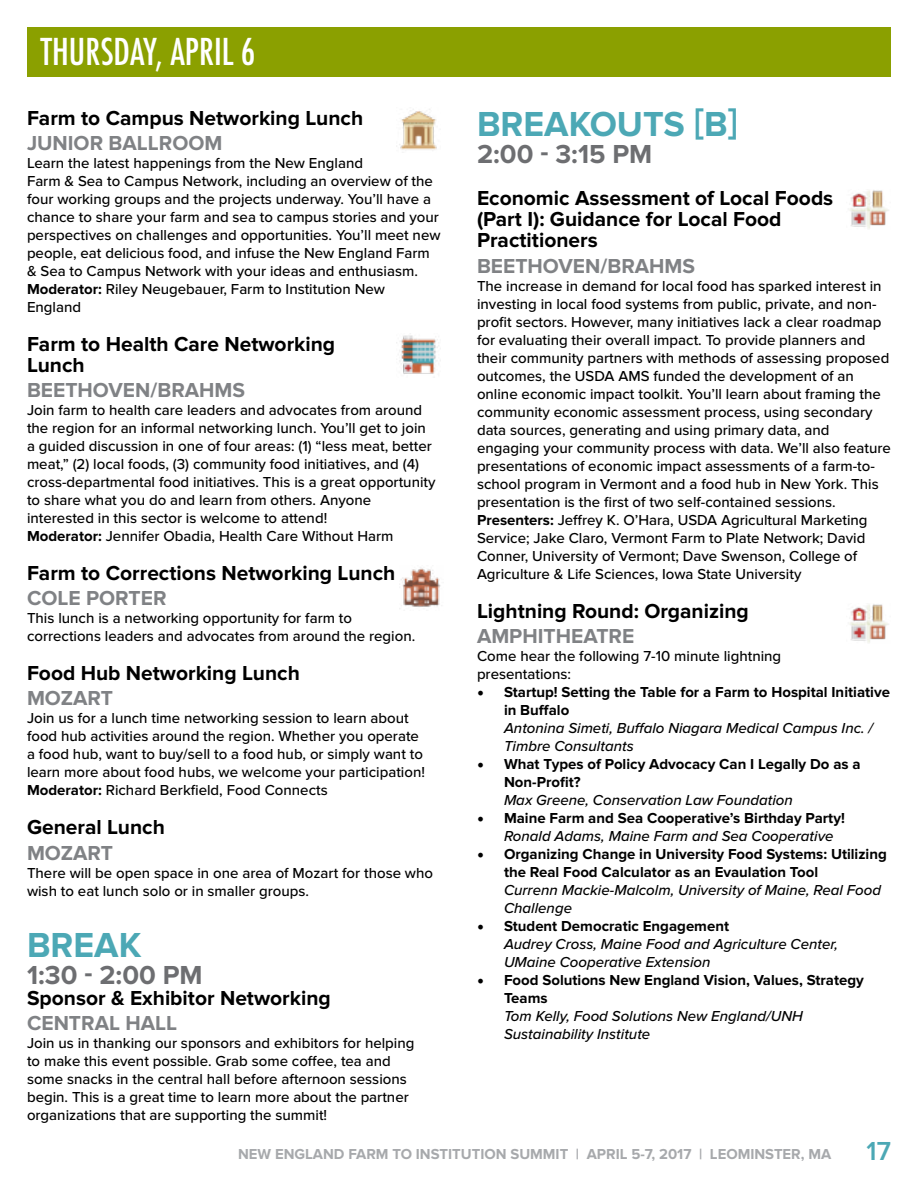
<style>
.page{position:relative;width:918px;height:1188px;background:#fff}
.page>*{position:absolute;margin:0;border:0;box-sizing:border-box;transform-origin:0 0}
.t1{font:700 36px "Proxima Nova";color:#4ca8b5}
.t2{font:500 condensed 36px "Futura";color:#fff}
.t3{font:700 27px "Proxima Nova";color:#6d6e71}
.t4{font:600 27px "Proxima Nova";color:#4ca8b5}
.t5{font:700 21px/21px "Proxima Nova";color:#000}
.t6{font:700 21px "Proxima Nova";color:#808285}
.t7{font:500 15px/18px "Proxima Nova";color:#000}
.t8{font:700 15px/18px "Proxima Nova";color:#000}
.t9{font:italic 500 15px/18px "Proxima Nova";color:#000}
.t10{font:700 15px "Proxima Nova";color:#a7a9ac}
.s1{font-weight:700}
.s2{font-family:"Minion Pro";font-weight:400;font-size:18px}
.s3{font-weight:500;font-style:italic}
.s4{font-family:"Minion Pro";font-weight:400;font-style:normal;font-size:18px}
.s5{font-weight:700;font-style:normal}
</style>
<div class="page">
<div style="left:27px;top:27px;width:864px;height:50px;background:#8ba000"></div>
<img style="left:849px;top:190px;width:40px;height:39px">
<img style="left:849px;top:604px;width:40px;height:39px">
<img style="left:396px;top:335px;width:45px;height:39px">
<img style="left:396px;top:109px;width:41px;height:42px">
<img style="left:399px;top:567px;width:42px;height:42px">
<h1 class="t2" style="left:40px;top:29px;width:217px">THURSDAY, APRIL 6</h1>
<h3 class="t5" style="left:27px;top:108px;width:338px">Farm to Campus Networking Lunch</h3>
<h3 class="t6" style="left:27px;top:131px;width:197px">JUNIOR BALLROOM</h3>
<p class="t7" style="left:27px;top:154px;width:415px">Learn the latest happenings from the New England<br>Farm &amp; Sea to Campus Network, including an overview of the four working groups and the projects underway. You’ll have a chance to share your farm and sea to campus stories and your perspectives on challenges and opportunities. You’ll meet new people, eat delicious food, and infuse the New England Farm &amp; Sea to Campus Network with your ideas and enthusiasm.<br><span class="s1">Moderator:</span> Riley Neugebauer, Farm to Institution New England</p>
<h3 class="t5" style="left:27px;top:334px;width:310px">Farm to Health Care Networking<br>Lunch</h3>
<h3 class="t6" style="left:27px;top:378px;width:220px">BEETHOVEN/BRAHMS</h3>
<p class="t7" style="left:27px;top:402px;width:410px">Join farm to health care leaders and advocates from around the region for an informal networking lunch. You’ll get to join a guided discussion in one of four areas: (1) “less meat, better meat,” (2) local foods, (3) community food initiatives, and (4) cross-departmental food initiatives. This is a great opportunity to share what you do and learn from others. Anyone interested in this sector is welcome to attend!<br><span class="s1">Moderator:</span> Jennifer Obadia, Health Care Without Harm</p>
<h3 class="t5" style="left:27px;top:563px;width:370px">Farm to Corrections Networking Lunch</h3>
<h3 class="t6" style="left:27px;top:586px;width:141px">COLE PORTER</h3>
<p class="t7" style="left:27px;top:610px;width:390px">This lunch is a networking opportunity for farm to corrections leaders and advocates from around the region.</p>
<h3 class="t5" style="left:27px;top:663px;width:274px">Food Hub Networking Lunch</h3>
<h3 class="t6" style="left:27px;top:686px;width:88px">MOZART</h3>
<p class="t7" style="left:27px;top:710px;width:399px">Join us for a lunch time networking session to learn about food hub activities around the region. Whether you operate a food hub, want to buy/sell to a food hub, or simply want to learn more about food hubs, we welcome your participation!<br><span class="s1">Moderator:</span> Richard Berkfield, Food Connects</p>
<h3 class="t5" style="left:27px;top:817px;width:139px">General Lunch</h3>
<h3 class="t6" style="left:27px;top:841px;width:88px">MOZART</h3>
<p class="t7" style="left:27px;top:864px;width:408px">There will be open space in one area of Mozart for those who wish to eat lunch solo or in smaller groups.</p>
<h1 class="t1" style="left:27px;top:924px;width:116px">BREAK</h1>
<h2 class="t3" style="left:27px;top:959px;width:177px">1:30 - 2:00 PM</h2>
<h3 class="t5" style="left:27px;top:988px;width:305px">Sponsor &amp; Exhibitor Networking</h3>
<h3 class="t6" style="left:27px;top:1011px;width:152px">CENTRAL HALL</h3>
<p class="t7" style="left:27px;top:1035px;width:389px">Join us in thanking our sponsors and exhibitors for helping to make this event possible. Grab some coffee, tea and some snacks in the central hall before afternoon sessions begin. This is a great time to learn more about the partner organizations that are supporting the summit!</p>
<h1 class="t1" style="left:477px;top:104px;width:262px">BREAKOUTS [B]</h1>
<h2 class="t3" style="left:477px;top:139px;width:177px">2:00 - 3:15 PM</h2>
<h3 class="t5" style="left:477px;top:188px;width:358px">Economic Assessment of Local Foods (Part I): Guidance for Local Food<br>Practitioners</h3>
<h3 class="t6" style="left:477px;top:254px;width:220px">BEETHOVEN/BRAHMS</h3>
<p class="t7" style="left:477px;top:277px;width:416px">The increase in demand for local food has sparked interest in investing in local food systems from public, private, and non&shy;profit sectors. However, many initiatives lack a clear roadmap for evaluating their overall impact. To provide planners and their community partners with methods of assessing proposed outcomes, the USDA AMS funded the development of an online economic impact toolkit. You’ll learn about framing the community economic assessment process, using secondary data sources, generating and using primary data, and engaging your community process with data. We’ll also feature presentations of economic impact assessments of a farm-to&shy;school program in Vermont and a food hub in New York. This presentation is the first of two self-contained sessions.<br><span class="s1">Presenters:</span> Jeffrey K. O’Hara, USDA Agricultural Marketing Service; Jake Claro, Vermont Farm to Plate Network; David Conner, University of Vermont; Dave Swenson, College of Agriculture &amp; Life Sciences, Iowa State University</p>
<h3 class="t5" style="left:477px;top:601px;width:273px">Lightning Round: Organizing</h3>
<h3 class="t6" style="left:477px;top:624px;width:159px">AMPHITHEATRE</h3>
<p class="t7" style="left:477px;top:647px;width:306px">Come hear the following 7-10 minute lightning presentations:</p>
<p class="t8" style="left:504px;top:683px;width:388px;text-indent:-27px"><span class="s2">•</span> Startup! Setting the Table for a Farm to Hospital Initiative in Buffalo</p>
<p class="t9" style="left:504px;top:720px;width:371px">Antonina Simeti, Buffalo Niagara Medical Campus Inc. /<br>Timbre Consultants</p>
<p class="t8" style="left:504px;top:755px;width:358px;text-indent:-27px"><span class="s2">•</span> What Types of Policy Advocacy Can I Legally Do as a<br>Non-Profit?</p>
<p class="t9" style="left:504px;top:792px;width:290px">Max Greene, Conservation Law Foundation</p>
<p class="t8" style="left:504px;top:809px;width:342px;text-indent:-27px"><span class="s2">•</span> Maine Farm and Sea Cooperative’s Birthday Party!<br><span class="s3">Ronald Adams, Maine Farm and Sea Cooperative</span></p>
<p class="t8" style="left:504px;top:845px;width:384px;text-indent:-27px"><span class="s2">•</span> Organizing Change in University Food Systems: Utilizing the Real Food Calculator as an Evaulation Tool</p>
<p class="t9" style="left:504px;top:882px;width:379px">Currenn Mackie-Malcolm, University of Maine, Real Food<br>Challenge</p>
<p class="t9" style="left:504px;top:918px;width:335px;text-indent:-27px"><span class="s4">•</span> <span class="s5">Student Democratic Engagement<br></span>Audrey Cross, Maine Food and Agriculture Center,<br>UMaine Cooperative Extension</p>
<p class="t8" style="left:504px;top:971px;width:361px;text-indent:-27px"><span class="s2">•</span> Food Solutions New England Vision, Values, Strategy<br>Teams</p>
<p class="t9" style="left:504px;top:1008px;width:300px">Tom Kelly, Food Solutions New England/UNH<br>Sustainability Institute</p>
<p class="t10" style="left:238px;top:1146px;width:595px">NEW ENGLAND FARM TO INSTITUTION SUMMIT | APRIL 5-7, 2017 | LEOMINSTER, MA</p>
<h2 class="t4" style="left:867px;top:1135px;width:26px">17</h2>
</div>
